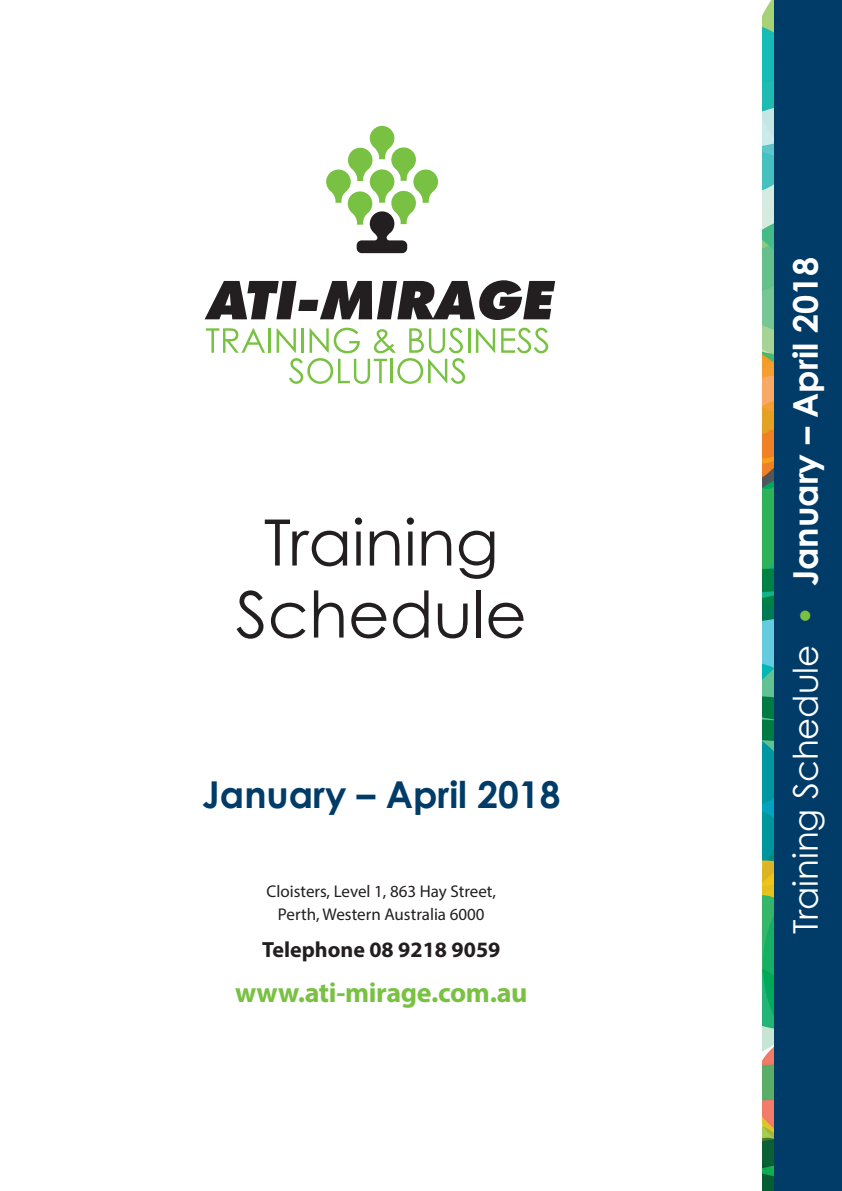
<style>
.page{position:relative;width:842px;height:1191px;background:#fff}
.page>*{position:absolute;margin:0;border:0;box-sizing:border-box;transform-origin:0 0}
.t1{font:64px "Century Gothic";color:#231f20}
.t2{font:700 37px "Century Gothic";color:#013c69}
.t3{font:700 34px "Century Gothic";color:#fff}
.t4{font:700 28px "Myriad Pro";letter-spacing:-.01em;color:#79c142}
.t5{font:700 22px "Myriad Pro";color:#231f20}
.t6{font:17px "Myriad Pro";color:#231f20}
.s1{font-weight:400}
.s2{font-weight:400;color:#79c142}
</style>
<div class="page">
<div style="left:774px;top:0;width:68px;height:1191px;background:#013c69"></div>
<img style="left:763px;top:0;width:11px;height:1191px">
<svg style="left:326px;top:126px;width:112px;height:127px"></svg>
<svg style="left:205px;top:280px;width:350px;height:40px"></svg>
<svg style="left:206px;top:328px;width:59px;height:25px"></svg>
<hr style="left:269px;top:328px;width:2px;height:25px;background:#79c142">
<hr style="left:468px;top:328px;width:2px;height:25px;background:#79c142">
<svg style="left:476px;top:328px;width:19px;height:25px"></svg>
<svg style="left:501px;top:328px;width:47px;height:25px"></svg>
<svg style="left:277px;top:328px;width:188px;height:56px"></svg>
<p class="t1" style="left:264px;top:503px;width:237px">Training</p>
<p class="t1" style="left:236px;top:575px;width:293px">Schedule</p>
<p class="t2" style="left:202px;top:771px;width:360px">January – April 2018</p>
<p class="t6" style="left:267px;top:881px;width:231px">Cloisters, Level 1, 863 Hay Street,</p>
<p class="t6" style="left:278px;top:903px;width:208px">Perth, Western Australia 6000</p>
<p class="t5" style="left:262px;top:935px;width:240px">Telephone 08 9218 9059</p>
<p class="t4" style="left:235px;top:974px;width:294px">www.ati-mirage.com.au</p>
<p class="t3" style="left:784px;top:933px;width:678px;rotate:-90deg"><span class="s1">Training Schedule</span> <span class="s2">•</span> January – April 2018</p>
</div>
